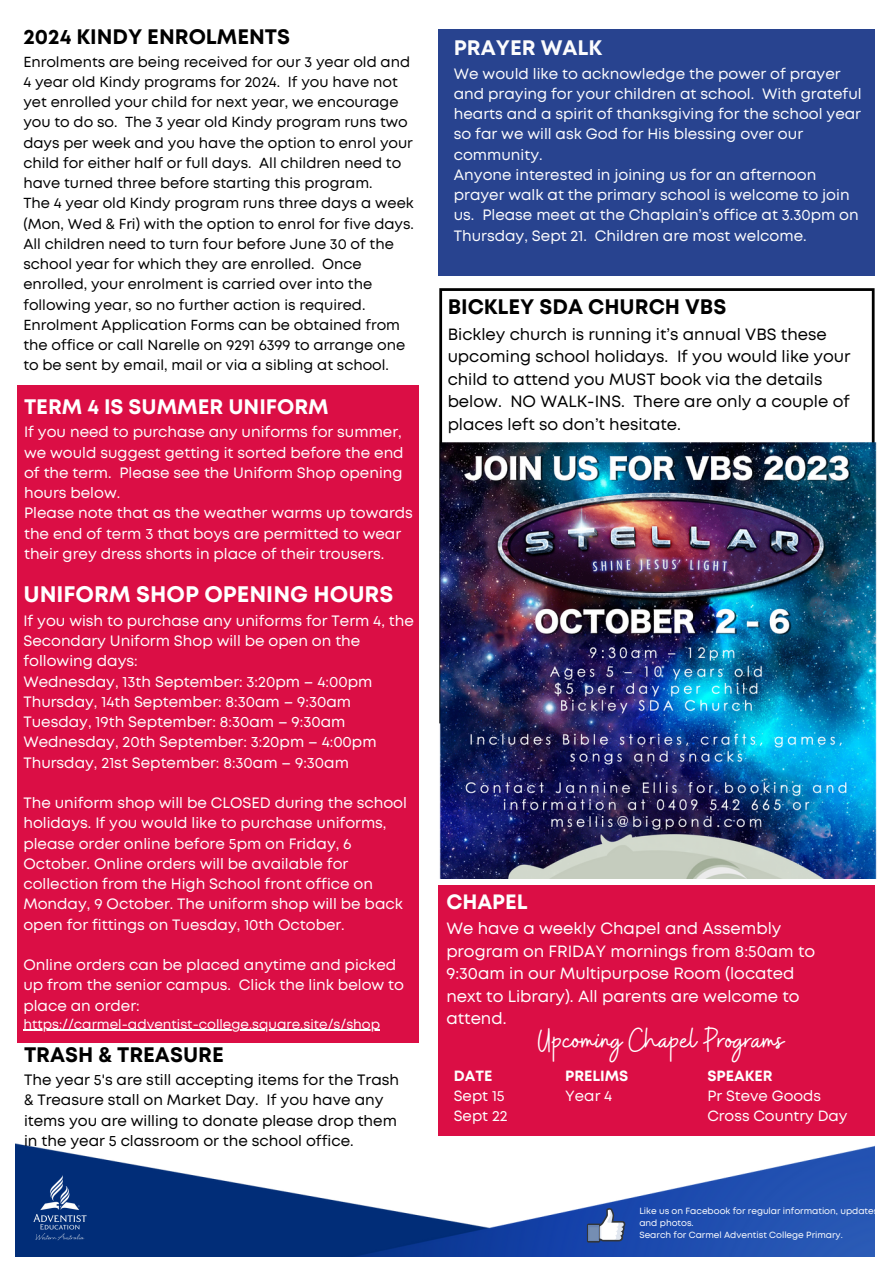
<style>
.page{position:relative;width:893px;height:1264px;background:#fff}
.page>*{position:absolute;margin:0;border:0;box-sizing:border-box;transform-origin:0 0}
.t1{font:34.05px "Buffalo";color:#fff}
.t2{font:700 22.5px "Mont";color:#fff}
.t3{font:700 21px "Mont";color:#000}
.t4{font:700 21px "Mont";color:#fff}
.t5{font:700 21px "Mont";color:#fcfcfd}
.t6{font:700 20.7px "Mont";color:#fefefe}
.t7{font:16.35px/22.5px "Mont";color:#000}
.t8{font:16.35px/22.5px "Mont";color:#fff}
.t9{font:15px/20.2px "Mont";color:#fff}
.t10{font:15px/20.2px "Mont";color:#fcfcfd}
.t11{font:15px/20.2px "Mont";color:#000}
.t12{font:14.85px "Mont";color:#fefefe}
.t13{font:700 14.85px "Mont";color:#fefefe}
.t14{font:14.55px/20.2px "Mont";color:#000}
.t15{font:13.5px "Mont";color:#fff}
.t16{font:8.85px/11.9px "Mont";color:#fff}
</style>
<div class="page">
<img style="left:16px;top:1135px;width:858px;height:120px">
<svg style="left:587px;top:1207px;width:39px;height:35px"></svg>
<div style="left:588px;top:1225px;width:10px;height:15px;background:#6883b0"></div>
<div style="left:589px;top:1227px;width:9px;height:13px;background:#758eb3"></div>
<img style="left:22px;top:1169px;width:76px;height:76px">
<div style="left:438px;top:885px;width:436px;height:250px;background:#db0e45"></div>
<div style="left:438px;top:29px;width:436px;height:246px;background:#28438f"></div>
<svg style="left:439px;top:288px;width:435px;height:155px"></svg>
<img style="left:418px;top:443px;width:459px;height:435px">
<div style="left:17px;top:386px;width:401px;height:656px;background:#db0e45"></div>
<hr style="left:23px;top:1029px;width:357px;height:1px;background:#fff">
<p class="t3" style="left:23px;top:29px;width:268px">2024 KINDY ENROLMENTS</p>
<p class="t14" style="left:23px;top:53px;width:391px">Enrolments are being received for our 3 year old and 4 year old Kindy programs for 2024. If you have not yet enrolled your child for next year, we encourage you to do so. The 3 year old Kindy program runs two days per week and you have the option to enrol your child for either half or full days. All children need to have turned three before starting this program.</p>
<p class="t14" style="left:23px;top:194px;width:392px">The 4 year old Kindy program runs three days a week (Mon, Wed &amp; Fri) with the option to enrol for five days.<br>All children need to turn four before June 30 of the school year for which they are enrolled. Once enrolled, your enrolment is carried over into the following year, so no further action is required.<br>Enrolment Application Forms can be obtained from the office or call Narelle on 9291 6399 to arrange one to be sent by email, mail or via a sibling at school.</p>
<p class="t4" style="left:24px;top:398px;width:306px">TERM 4 IS SUMMER UNIFORM</p>
<p class="t9" style="left:24px;top:423px;width:381px">If you need to purchase any uniforms for summer, we would suggest getting it sorted before the end of the term. Please see the Uniform Shop opening hours below.</p>
<p class="t9" style="left:24px;top:504px;width:390px">Please note that as the weather warms up towards the end of term 3 that boys are permitted to wear their grey dress shorts in place of their trousers.</p>
<p class="t2" style="left:23px;top:586px;width:371px">UNIFORM SHOP OPENING HOURS</p>
<p class="t9" style="left:23px;top:611px;width:392px">If you wish to purchase any uniforms for Term 4, the<br>Secondary Uniform Shop will be open on the following days:</p>
<p class="t9" style="left:23px;top:672px;width:350px">Wednesday, 13th September: 3:20pm – 4:00pm</p>
<p class="t9" style="left:23px;top:692px;width:329px">Thursday, 14th September: 8:30am – 9:30am</p>
<p class="t9" style="left:23px;top:713px;width:323px">Tuesday, 19th September: 8:30am – 9:30am</p>
<p class="t9" style="left:23px;top:733px;width:354px">Wednesday, 20th September: 3:20pm – 4:00pm</p>
<p class="t9" style="left:23px;top:753px;width:327px">Thursday, 21st September: 8:30am – 9:30am</p>
<p class="t9" style="left:23px;top:793px;width:385px">The uniform shop will be CLOSED during the school holidays. If you would like to purchase uniforms, please order online before 5pm on Friday, 6<br>October. Online orders will be available for collection from the High School front office on Monday, 9 October. The uniform shop will be back open for fittings on Tuesday, 10th October.</p>
<p class="t9" style="left:23px;top:955px;width:382px">Online orders can be placed anytime and picked up from the senior campus. Click the link below to place an order:</p>
<p class="t15" style="left:23px;top:1018px;width:358px">https://carmel-adventist-college.square.site/s/shop</p>
<p class="t3" style="left:24px;top:1046px;width:201px">TRASH &amp; TREASURE</p>
<p class="t11" style="left:24px;top:1070px;width:376px">The year 5's are still accepting items for the Trash &amp; Treasure stall on Market Day. If you have any items you are willing to donate please drop them in the year 5 classroom or the school office.</p>
<p class="t5" style="left:454px;top:40px;width:150px">PRAYER WALK</p>
<p class="t10" style="left:454px;top:64px;width:409px">We would like to acknowledge the power of prayer and praying for your children at school. With grateful hearts and a spirit of thanksgiving for the school year so far we will ask God for His blessing over our community.</p>
<p class="t10" style="left:454px;top:165px;width:406px">Anyone interested in joining us for an afternoon prayer walk at the primary school is welcome to join us. Please meet at the Chaplain’s office at 3.30pm on Thursday, Sept 21. Children are most welcome.</p>
<p class="t3" style="left:447px;top:299px;width:280px">BICKLEY SDA CHURCH VBS</p>
<p class="t7" style="left:447px;top:324px;width:404px">Bickley church is running it’s annual VBS these upcoming school holidays. If you would like your child to attend you MUST book via the details below. NO WALK-INS. There are only a couple of places left so don’t hesitate.</p>
<p class="t6" style="left:446px;top:893px;width:83px">CHAPEL</p>
<p class="t8" style="left:446px;top:918px;width:370px">We have a weekly Chapel and Assembly program on FRIDAY mornings from 8:50am to 9:30am in our Multipurpose Room (located next to Library). All parents are welcome to attend.</p>
<p class="t1" style="left:537px;top:1017px;width:248px">Upcoming Chapel Programs</p>
<p class="t13" style="left:454px;top:1070px;width:40px">DATE</p>
<p class="t12" style="left:454px;top:1090px;width:52px">Sept 15</p>
<p class="t12" style="left:454px;top:1110px;width:55px">Sept 22</p>
<p class="t13" style="left:565px;top:1070px;width:65px">PRELIMS</p>
<p class="t12" style="left:565px;top:1090px;width:49px">Year 4</p>
<p class="t13" style="left:707px;top:1070px;width:67px">SPEAKER</p>
<p class="t12" style="left:707px;top:1090px;width:115px">Pr Steve Goods</p>
<p class="t12" style="left:707px;top:1110px;width:142px">Cross Country Day</p>
<p class="t16" style="left:639px;top:1205px;width:240px">Like us on Facebook for regular information, updates and photos.</p>
<p class="t16" style="left:639px;top:1229px;width:205px">Search for Carmel Adventist College Primary.</p>
</div>
